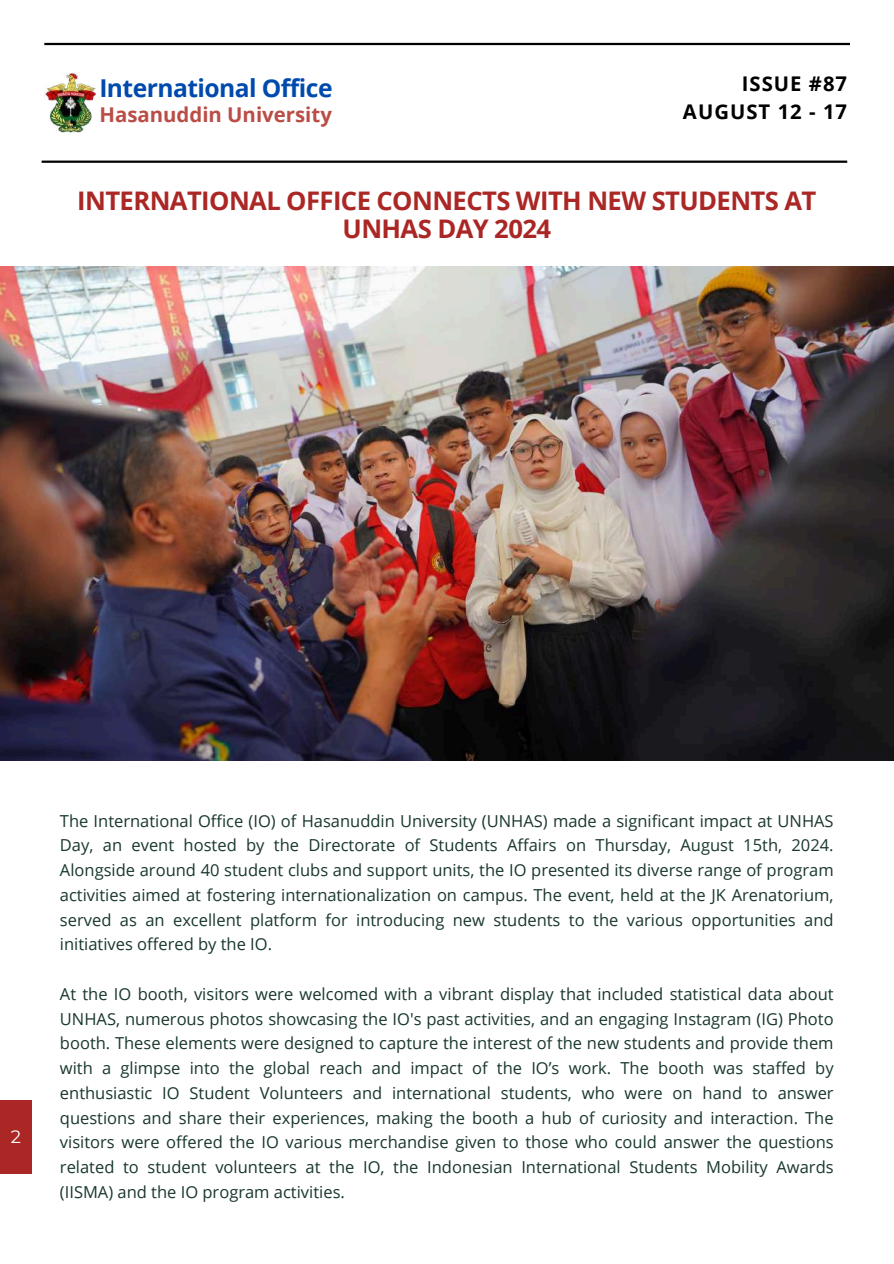
<style>
.page{position:relative;width:894px;height:1264px;background:#fff}
.page>*{position:absolute;margin:0;border:0;box-sizing:border-box;transform-origin:0 0}
.t1{font:700 25.65px/28.2px "Open Sans";letter-spacing:-.025em;color:#aa2725;text-align:center}
.t2{font:700 24.6px "Open Sans";letter-spacing:-.02em;color:#004aad}
.t3{font:700 20.4px "Open Sans";color:#ba4d46}
.t4{font:700 20.25px/28.2px "Open Sans";letter-spacing:.05em;color:#000;text-align:right}
.t5{font:18px "Montserrat";color:#fff}
.t6{font:16.5px/24.8px "Open Sans";color:#19372f;text-align:justify}
</style>
<div class="page">
<div style="left:0;top:1100px;width:32px;height:74px;background:#aa2725"></div>
<img style="left:44px;top:72px;width:51px;height:61px">
<hr style="left:44px;top:43px;width:805px;height:2px;background:#000">
<hr style="left:42px;top:160px;width:805px;height:3px;background:#000">
<img style="left:0;top:266px;width:893px;height:494px">
<h2 class="t2" style="left:99px;top:71px;width:235px">International Office</h2>
<p class="t3" style="left:99px;top:100px;width:234px">Hasanuddin University</p>
<p class="t4" style="left:682px;top:69px;width:166px">ISSUE #87<br>AUGUST 12 - 17</p>
<h1 class="t1" style="left:77px;top:186px;width:740px">INTERNATIONAL OFFICE CONNECTS WITH NEW STUDENTS AT<br>UNHAS DAY 2024</h1>
<p class="t5" style="left:11px;top:1125px;width:12px">2</p>
<p class="t6" style="left:60px;top:807px;width:775px">The International Office (IO) of Hasanuddin University (UNHAS) made a significant impact at UNHAS Day, an event hosted by the Directorate of Students Affairs on Thursday, August 15th, 2024.<br>Alongside around 40 student clubs and support units, the IO presented its diverse range of program activities aimed at fostering internationalization on campus. The event, held at the JK Arenatorium, served as an excellent platform for introducing new students to the various opportunities and initiatives offered by the IO.</p>
<p class="t6" style="left:60px;top:981px;width:775px">At the IO booth, visitors were welcomed with a vibrant display that included statistical data about UNHAS, numerous photos showcasing the IO's past activities, and an engaging Instagram (IG) Photo booth. These elements were designed to capture the interest of the new students and provide them with a glimpse into the global reach and impact of the IO’s work. The booth was staffed by enthusiastic IO Student Volunteers and international students, who were on hand to answer questions and share their experiences, making the booth a hub of curiosity and interaction. The visitors were offered the IO various merchandise given to those who could answer the questions related to student volunteers at the IO, the Indonesian International Students Mobility Awards (IISMA) and the IO program activities.</p>
</div>
